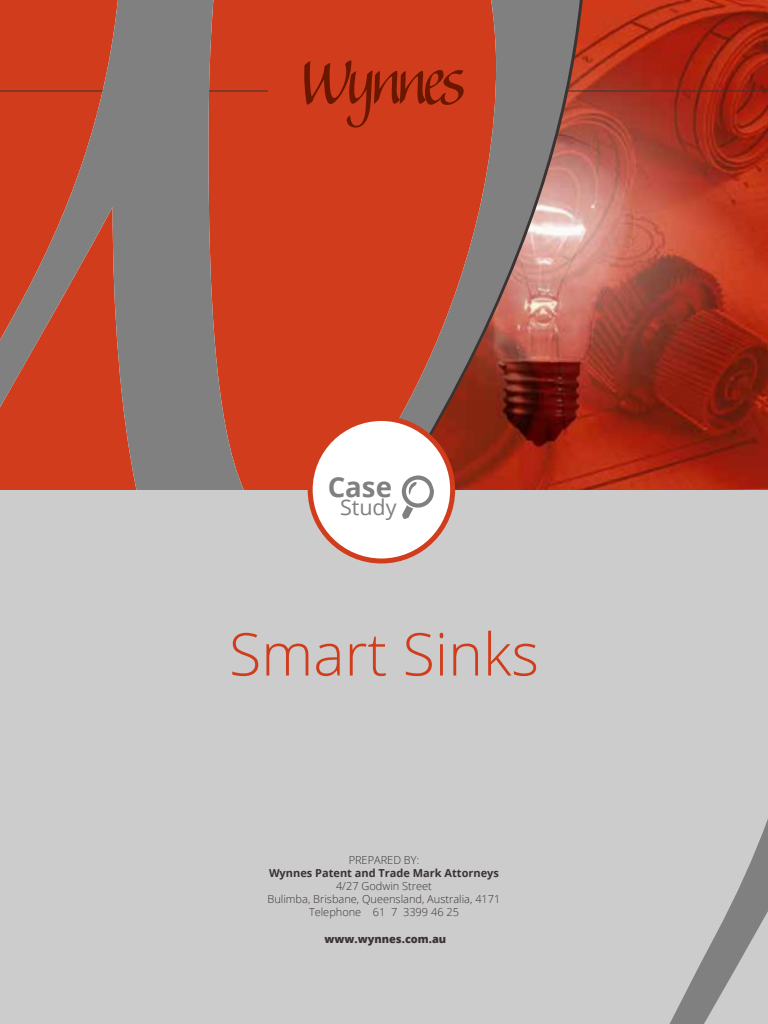
<style>
.page{position:relative;width:768px;height:1024px;background:#fff}
.page>*{position:absolute;margin:0;border:0;box-sizing:border-box;transform-origin:0 0}
.t1{font:300 59px "Open Sans";color:#d13d1c}
.t2{font:700 27.6px "Open Sans";color:#808080}
.t3{font:21.5px "Open Sans";color:#808080}
.t4{font:300 11px/13.2px "Open Sans";color:#3b3333;text-align:center}
.t5{font:700 11px "Open Sans";color:#3b3333}
.t6{font:800 11px "Open Sans";color:#3b3333}
</style>
<div class="page">
<img style="left:584px;top:0;width:184px;height:490px">
<div style="left:0;top:490px;width:768px;height:534px;background:#ccc"></div>
<hr style="left:500px;top:90px;width:268px;height:2px;background:#3b3333">
<svg style="left:0;top:0;width:580px;height:490px;background:#b2533f"></svg>
<svg style="left:670px;top:819px;width:98px;height:205px"></svg>
<div style="left:310px;top:419px;width:143px;height:142px;background:#fff;border-radius:50%"></div>
<div style="left:308px;top:416px;width:147px;height:148px;border:5px solid #d13d1c;border-radius:50%"></div>
<svg style="left:304px;top:60px;width:160px;height:68px;background:#ba3415"></svg>
<svg style="left:401px;top:475px;width:33px;height:44px"></svg>
<h2 class="t2" style="left:328px;top:467px;width:66px">Case</h2>
<h3 class="t3" style="left:340px;top:493px;width:58px">Study</h3>
<h1 class="t1" style="left:229px;top:614px;width:311px">Smart Sinks</h1>
<p class="t4" style="left:349px;top:853px;width:72px">PREPARED BY:</p>
<p class="t5" style="left:269px;top:865px;width:231px">Wynnes Patent and Trade Mark Attorneys</p>
<p class="t4" style="left:268px;top:879px;width:234px">4/27 Godwin Street<br>Bulimba, Brisbane, Queensland, Australia, 4171<br>Telephone 61 7 3399 46 25</p>
<p class="t6" style="left:324px;top:930px;width:123px">www.wynnes.com.au</p>
</div>
